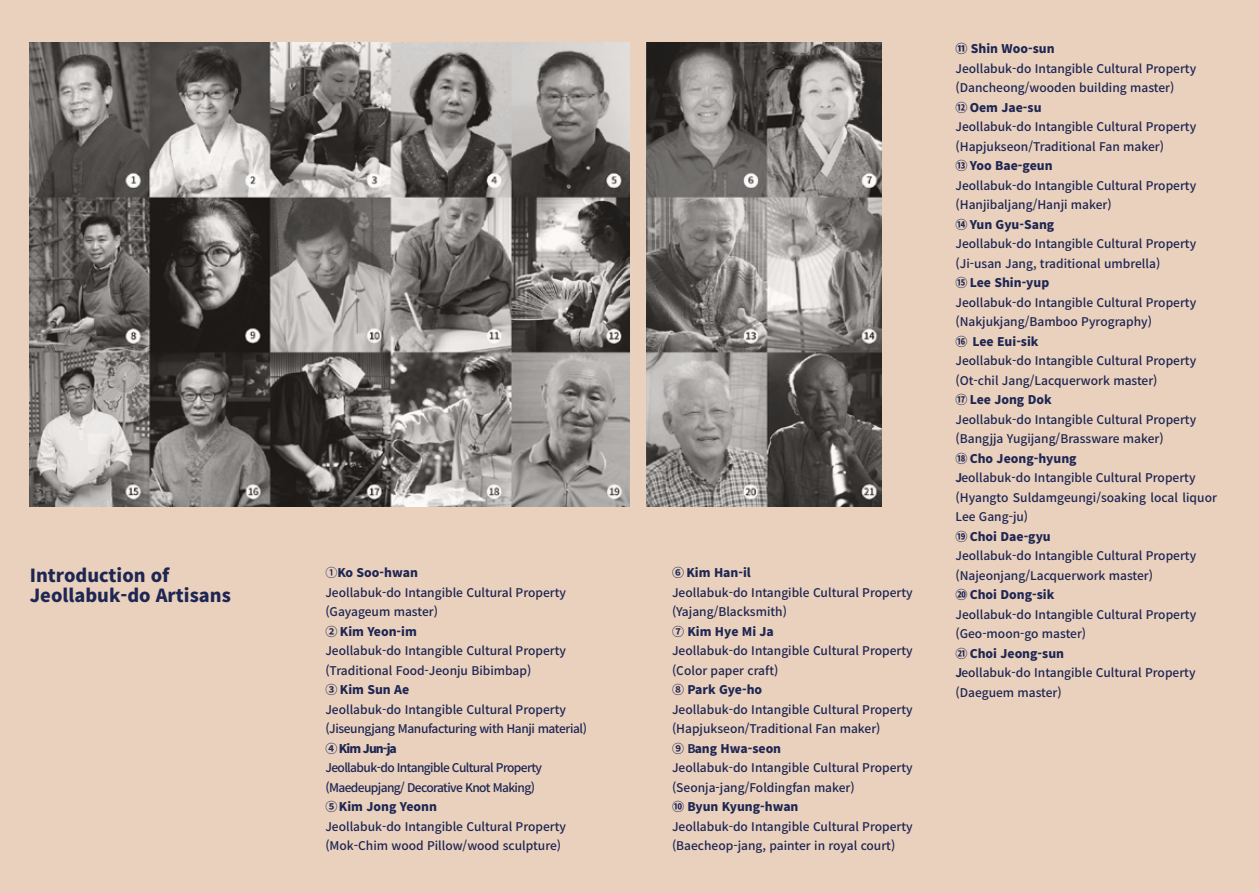
<style>
.page{position:relative;width:1259px;height:893px;background:#ead1bd}
.page>*{position:absolute;margin:0;border:0;box-sizing:border-box;transform-origin:0 0}
.t1{font:900 18px/19.5px "Noto Sans CJ Kkr";color:#1e2653}
.t2{font:500 12px/19.5px "Noto Sans CJ Kkr";color:#1e2653}
.t3{font:900 12px "Noto Sans CJ Kkr";color:#1e2653}
.s1{font-weight:700}
.s2{font-weight:900}
</style>
<div class="page">
<img style="left:30px;top:43px;width:599px;height:463px">
<img style="left:646px;top:43px;width:235px;height:463px">
<h1 class="t1" style="left:30px;top:566px;width:203px">Introduction of<br>Jeollabuk-do Artisans</h1>
<p class="t2" style="left:672px;top:563px;width:242px"><span class="s1">⑥</span> <span class="s2">Kim Han-il<br></span>Jeollabuk-do Intangible Cultural Property (Yajang/Blacksmith)<br><span class="s1">⑦</span> <span class="s2">Kim Hye Mi Ja<br></span>Jeollabuk-do Intangible Cultural Property (Color paper craft)<br><span class="s1">⑧</span> <span class="s2">Park Gye-ho<br></span>Jeollabuk-do Intangible Cultural Property (Hapjukseon/Traditional Fan maker)<br><span class="s1">⑨ B</span><span class="s2">ang Hwa-seon<br></span>Jeollabuk-do Intangible Cultural Property (Seonja-jang/Foldingfan maker)<br><span class="s1">⑩</span> <span class="s2">Byun Kyung-hwan<br></span>Jeollabuk-do Intangible Cultural Property (Baecheop-jang, painter in royal court)</p>
<p class="t2" style="left:325px;top:563px;width:263px">①<span class="s2">Ko Soo-hwan<br></span>Jeollabuk-do Intangible Cultural Property (Gayageum master)<br><span class="s1">②</span> <span class="s2">Kim Yeon-im<br></span>Jeollabuk-do Intangible Cultural Property (Traditional Food-Jeonju Bibimbap)<br><span class="s1">③</span> <span class="s2">Kim Sun Ae<br></span>Jeollabuk-do Intangible Cultural Property (Jiseungjang Manufacturing with Hanji material)<br><span class="s1">④</span> <span class="s2">Kim Jun-ja<br></span>Jeollabuk-do Intangible Cultural Property (Maedeupjang/ Decorative Knot Making)<br><span class="s1">⑤</span> <span class="s2">Kim Jong Yeonn<br></span>Jeollabuk-do Intangible Cultural Property (Mok-Chim wood Pillow/wood sculpture)</p>
<p class="t3" style="left:955px;top:42px;width:101px">⑪ Shin Woo-sun</p>
<p class="t2" style="left:955px;top:59px;width:263px">Jeollabuk-do Intangible Cultural Property (Dancheong/wooden building master)<br><span class="s1">⑫</span> <span class="s2">Oem Jae-su<br></span>Jeollabuk-do Intangible Cultural Property (Hapjukseon/Traditional Fan maker)<br><span class="s1">⑬</span> <span class="s2">Yoo Bae-geun<br></span>Jeollabuk-do Intangible Cultural Property (Hanjibaljang/Hanji maker)<br><span class="s1">⑭</span> <span class="s2">Yun Gyu-Sang<br></span>Jeollabuk-do Intangible Cultural Property (Ji-usan Jang, traditional umbrella)<br><span class="s1">⑮</span> <span class="s2">Lee Shin-yup<br></span>Jeollabuk-do Intangible Cultural Property (Nakjukjang/Bamboo Pyrography)<br><span class="s1">⑯</span> <span class="s2">Lee Eui-sik<br></span>Jeollabuk-do Intangible Cultural Property (Ot-chil Jang/Lacquerwork master)<br><span class="s1">⑰</span> <span class="s2">Lee Jong Dok<br></span>Jeollabuk-do Intangible Cultural Property (Bangjja Yugijang/Brassware maker)<br><span class="s1">⑱</span> <span class="s2">Cho Jeong-hyung<br></span><span class="s1">J</span>eollabuk-do Intangible Cultural Property (Hyangto Suldamgeungi/soaking local liquor<br>Lee Gang-ju)<br><span class="s1">⑲</span> <span class="s2">Choi Dae-gyu<br></span>Jeollabuk-do Intangible Cultural Property (Najeonjang/Lacquerwork master)<br><span class="s1">⑳</span> <span class="s2">Choi Dong-sik<br></span>Jeollabuk-do Intangible Cultural Property (Geo-moon-go master)<br><span class="s1">㉑</span> <span class="s2">Choi Jeong-sun<br></span><span class="s1">J</span>eollabuk-do Intangible Cultural Property (Daeguem master)</p>
</div>
